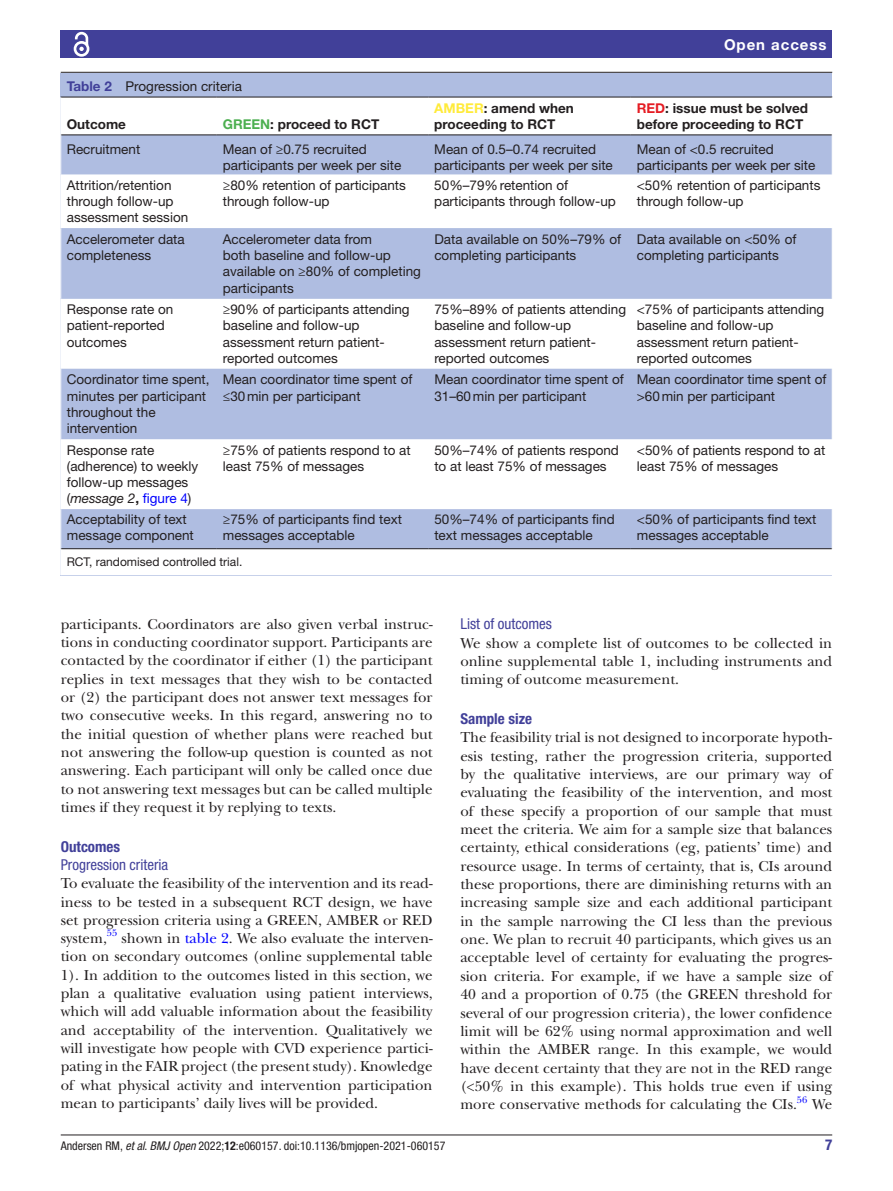
<style>
.page{position:relative;width:893px;height:1191px;background:#fff}
.page>*{position:absolute;margin:0;border:0;box-sizing:border-box;transform-origin:0 0}
.t1{font:15px/18.3px "New Baskerville";color:#231f20;text-align:justify}
.t2{font:condensed 15px "Helvetica Neue LT Std";color:#414099}
.t3{font:700 condensed 15px "Helvetica Neue LT Std";color:#414099}
.t4{font:700 15px "Helvetica Neue LT Std";letter-spacing:.065em;color:#fff}
.t5{font:13.5px/16.2px "Helvetica Neue LT Std";color:#231f20}
.t6{font:700 13.5px/16.2px "Helvetica Neue LT Std";color:#231f20}
.t7{font:condensed 12px "Helvetica Neue LT Std";color:#231f20}
.t8{font:12px "Helvetica Neue LT Std";color:#231f20}
.t9{font:9.9px "New Baskerville";color:#00f}
.s1{font-weight:700;color:#414099}
.s2{color:#4caf50}
.s3{color:#ffeb3b}
.s4{color:#e51c23}
.s5{font-style:italic}
.s6{font-weight:700}
.s7{color:#00f}
</style>
<div class="page">
<hr style="left:61px;top:1134px;width:771px;height:1px;background:#231f20">
<div style="left:61px;top:31px;width:771px;height:27px;background:#414099"></div>
<svg style="left:73px;top:31px;width:17px;height:26px"></svg>
<div style="left:61px;top:73px;width:771px;height:502px;background:#afbde1"></div>
<hr style="left:61px;top:72px;width:771px;height:1px;background:#231f20">
<div style="left:61px;top:98px;width:771px;height:477px;background:#fff"></div>
<svg style="left:61px;top:135px;width:771px;height:413px"></svg>
<hr style="left:61px;top:97px;width:156px;height:1px;background:#231f20">
<hr style="left:61px;top:134px;width:156px;height:1px;background:#231f20">
<hr style="left:217px;top:97px;width:211px;height:1px;background:#231f20">
<hr style="left:217px;top:134px;width:211px;height:1px;background:#231f20">
<hr style="left:428px;top:97px;width:203px;height:1px;background:#231f20">
<hr style="left:428px;top:134px;width:203px;height:1px;background:#231f20">
<hr style="left:631px;top:97px;width:201px;height:1px;background:#231f20">
<hr style="left:631px;top:134px;width:201px;height:1px;background:#231f20">
<hr style="left:217px;top:548px;width:211px;height:1px;background:#231f20">
<hr style="left:428px;top:548px;width:203px;height:1px;background:#231f20">
<hr style="left:631px;top:548px;width:201px;height:1px;background:#231f20">
<hr style="left:61px;top:548px;width:156px;height:1px;background:#231f20">
<svg style="left:60px;top:549px;width:1px;height:26px"></svg>
<hr style="left:67px;top:565px;width:765px;height:2px;background:#fff">
<p class="t5" style="left:67px;top:78px;width:177px"><span class="s1">Table 2</span> Progression criteria</p>
<p class="t6" style="left:67px;top:116px;width:61px">Outcome</p>
<p class="t6" style="left:223px;top:116px;width:158px"><span class="s2">GREEN</span>: proceed to RCT</p>
<p class="t4" style="left:724px;top:35px;width:104px">Open access</p>
<p class="t6" style="left:434px;top:99px;width:141px"><span class="s3">AMBER</span>: amend when proceeding to RCT</p>
<p class="t6" style="left:637px;top:99px;width:173px"><span class="s4">RED</span>: issue must be solved before proceeding to RCT</p>
<p class="t5" style="left:67px;top:140px;width:75px">Recruitment</p>
<p class="t5" style="left:223px;top:140px;width:180px">Mean of ≥0.75 recruited participants per week per site</p>
<p class="t5" style="left:434px;top:140px;width:180px">Mean of 0.5–0.74 recruited participants per week per site</p>
<p class="t5" style="left:637px;top:140px;width:180px">Mean of &lt;0.5 recruited participants per week per site</p>
<p class="t5" style="left:67px;top:177px;width:123px">Attrition/retention through follow-up assessment session</p>
<p class="t5" style="left:223px;top:177px;width:185px">≥80% retention of participants through follow-up</p>
<p class="t5" style="left:434px;top:177px;width:183px">50%–79%retention of participants through follow-up</p>
<p class="t5" style="left:637px;top:177px;width:185px">&lt;50% retention of participants through follow-up</p>
<p class="t5" style="left:67px;top:231px;width:120px">Accelerometer data completeness</p>
<p class="t5" style="left:223px;top:231px;width:200px">Accelerometer data from<br>both baseline and follow-up available on ≥80% of completing participants</p>
<p class="t5" style="left:434px;top:231px;width:188px">Data available on 50%–79% of completing participants</p>
<p class="t5" style="left:637px;top:231px;width:161px">Data available on &lt;50% of completing participants</p>
<p class="t5" style="left:67px;top:301px;width:108px">Response rate on patient-reported outcomes</p>
<p class="t5" style="left:223px;top:301px;width:188px">≥90% of participants attending baseline and follow-up assessment return patient&shy;reported outcomes</p>
<p class="t5" style="left:434px;top:301px;width:193px">75%–89% of patients attending baseline and follow-up assessment return patient&shy;reported outcomes</p>
<p class="t5" style="left:637px;top:301px;width:189px">&lt;75% of participants attending baseline and follow-up assessment return patient&shy;reported outcomes</p>
<p class="t5" style="left:67px;top:371px;width:144px">Coordinator time spent, minutes per participant throughout the intervention</p>
<p class="t5" style="left:223px;top:371px;width:191px">Mean coordinator time spent of ≤30min per participant</p>
<p class="t5" style="left:434px;top:371px;width:191px">Mean coordinator time spent of<br>31–60min per participant</p>
<p class="t5" style="left:637px;top:371px;width:191px">Mean coordinator time spent of &gt;60min per participant</p>
<p class="t5" style="left:67px;top:442px;width:133px">Response rate (adherence) to weekly follow-up messages (<span class="s5">message 2</span><span class="s6">,</span> <span class="s7">figure 4</span>)</p>
<p class="t5" style="left:223px;top:442px;width:189px">≥75% of patients respond to at least 75% of messages</p>
<p class="t5" style="left:434px;top:442px;width:186px">50%–74% of patients respond to at least 75% of messages</p>
<p class="t5" style="left:637px;top:442px;width:190px">&lt;50% of patients respond to at least 75% of messages</p>
<p class="t5" style="left:67px;top:510px;width:129px">Acceptability of text message component</p>
<p class="t5" style="left:223px;top:510px;width:181px">≥75% of participants find text messages acceptable</p>
<p class="t5" style="left:434px;top:510px;width:182px">50%–74% of participants find text messages acceptable</p>
<p class="t5" style="left:637px;top:510px;width:181px">&lt;50% of participants find text messages acceptable</p>
<p class="t8" style="left:67px;top:555px;width:177px">RCT, randomised controlled trial.</p>
<p class="t1" style="left:61px;top:615px;width:373px">participants. Coordinators are also given verbal instruc&shy;tions in conducting coordinator support. Participants are contacted by the coordinator if either (1) the participant replies in text messages that they wish to be contacted or (2) the participant does not answer text messages for two consecutive weeks. In this regard, answering no to the initial question of whether plans were reached but not answering the follow-up question is counted as not answering. Each participant will only be called once due to not answering text messages but can be called multiple times if they request it by replying to texts.</p>
<p class="t3" style="left:61px;top:837px;width:61px">Outcomes</p>
<p class="t2" style="left:61px;top:856px;width:109px">Progression criteria</p>
<p class="t1" style="left:61px;top:874px;width:373px">To evaluate the feasibility of the intervention and its read&shy;iness to be tested in a subsequent RCT design, we have set progression criteria using a GREEN, AMBER or RED system,</p>
<p class="t9" style="left:107px;top:927px;width:12px">55</p>
<p class="t1" style="left:61px;top:929px;width:373px;text-indent:61px">shown in <span class="s7">table 2</span>. We also evaluate the interven&shy;tion on secondary outcomes (online supplemental table 1). In addition to the outcomes listed in this section, we plan a qualitative evaluation using patient interviews, which will add valuable information about the feasibility and acceptability of the intervention. Qualitatively we will investigate how people with CVD experience partici&shy;pating in the FAIR project (the present study). Knowledge of what physical activity and intervention participation mean to participants’ daily lives will be provided.</p>
<p class="t2" style="left:460px;top:615px;width:93px">List of outcomes</p>
<p class="t1" style="left:460px;top:633px;width:373px">We show a complete list of outcomes to be collected in online supplemental table 1, including instruments and timing of outcome measurement.</p>
<p class="t3" style="left:460px;top:709px;width:73px">Sample size</p>
<p class="t1" style="left:460px;top:728px;width:373px">The feasibility trial is not designed to incorporate hypoth&shy;esis testing, rather the progression criteria, supported by the qualitative interviews, are our primary way of evaluating the feasibility of the intervention, and most of these specify a proportion of our sample that must meet the criteria. We aim for a sample size that balances certainty, ethical considerations (eg, patients’ time) and resource usage. In terms of certainty, that is, CIs around these proportions, there are diminishing returns with an increasing sample size and each additional participant in the sample narrowing the CI less than the previous one. We plan to recruit 40 participants, which gives us an acceptable level of certainty for evaluating the progres&shy;sion criteria. For example, if we have a sample size of 40 and a proportion of 0.75 (the GREEN threshold for several of our progression criteria), the lower confidence limit will be 62% using normal approximation and well within the AMBER range. In this example, we would have decent certainty that they are not in the RED range (&lt;50% in this example). This holds true even if using more conservative methods for calculating the CIs.</p>
<p class="t9" style="left:797px;top:1093px;width:12px">56</p>
<p class="t1" style="left:812px;top:1095px;width:22px">We</p>
<p class="t7" style="left:61px;top:1138px;width:386px">Andersen RM, <span class="s5">et al</span>. <span class="s5">BMJ Open</span> 2022;<span class="s6">12</span>:e060157. doi:10.1136/bmjopen-2021-060157</p>
<p class="t3" style="left:825px;top:1135px;width:9px">7</p>
</div>
